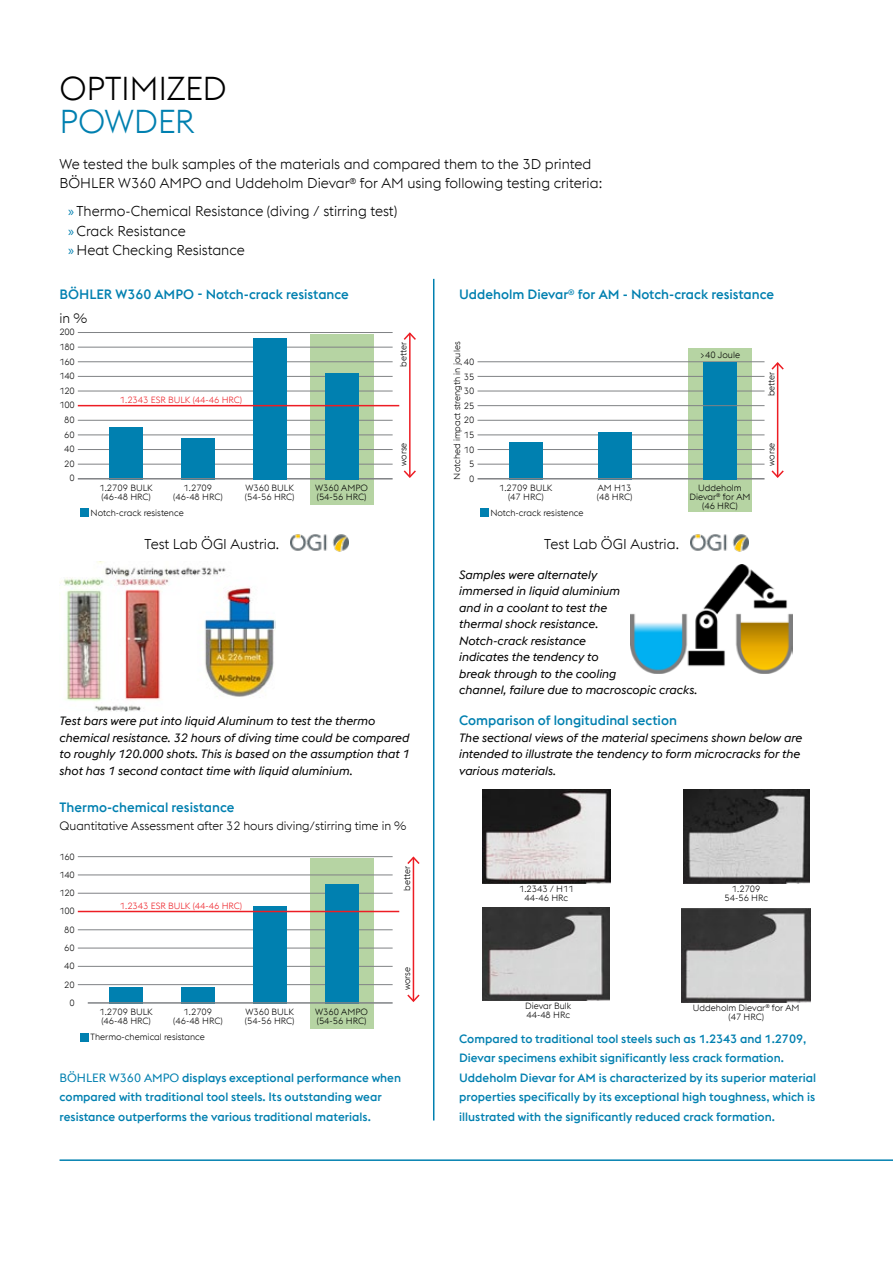
<style>
.page{position:relative;width:893px;height:1263px;background:#fff}
.page>*{position:absolute;margin:0;border:0;box-sizing:border-box;transform-origin:0 0}
.t1{font:300 33px "voestalpine";letter-spacing:-.015em;color:#000}
.t2{font:300 33px "voestalpine";letter-spacing:-.01em;color:#0080b0}
.t3{font:300 14.25px/19.5px "voestalpine";color:#000}
.t4{font:500 13.5px "voestalpine";color:#0080b0}
.t5{font:300 13.5px "voestalpine";color:#000}
.t6{font:italic 12px/16.5px "voestalpine";color:#000}
.t7{font:500 12px/19.5px "voestalpine";color:#0080b0}
.t8{font:300 12px "voestalpine";color:#000}
.t9{font:300 9px/9px "voestalpine";color:#000;text-align:center}
.t10{font:300 9px/14.5px "voestalpine";letter-spacing:-.04em;color:#000;text-align:right}
.t11{font:300 9px "voestalpine";color:#ed1d24}
.s1{font-family:"Myriad Pro";font-weight:400;color:#0080b0}
.s2{font-weight:400}
</style>
<div class="page">
<hr style="left:60px;top:1159px;width:833px;height:2px;background:#0080b0">
<div style="left:688px;top:348px;width:64px;height:164px;background:#b6d4a3"></div>
<hr style="left:477px;top:464px;width:287px;height:1px;background:#808285">
<hr style="left:477px;top:449px;width:287px;height:1px;background:#808285">
<hr style="left:477px;top:435px;width:287px;height:1px;background:#808285">
<hr style="left:477px;top:420px;width:287px;height:1px;background:#808285">
<hr style="left:477px;top:361px;width:287px;height:1px;background:#808285">
<hr style="left:477px;top:376px;width:287px;height:1px;background:#808285">
<div style="left:509px;top:442px;width:33px;height:37px;background:#0080b0"></div>
<div style="left:480px;top:509px;width:8px;height:8px;background:#0080b0"></div>
<div style="left:598px;top:432px;width:33px;height:47px;background:#0080b0"></div>
<hr style="left:477px;top:478px;width:287px;height:1px;background:#808285">
<hr style="left:477px;top:391px;width:287px;height:1px;background:#808285">
<hr style="left:777px;top:363px;width:1px;height:114px;background:#ed1d24">
<svg style="left:771px;top:362px;width:13px;height:9px"></svg>
<svg style="left:771px;top:469px;width:13px;height:9px"></svg>
<img style="left:63px;top:562px;width:213px;height:149px">
<img style="left:291px;top:534px;width:58px;height:18px">
<div style="left:703px;top:362px;width:34px;height:117px;background:#0080b0"></div>
<svg style="left:310px;top:334px;width:63px;height:171px;background:#b1d0a2"></svg>
<hr style="left:78px;top:464px;width:315px;height:1px;background:#808285">
<hr style="left:78px;top:449px;width:315px;height:1px;background:#808285">
<hr style="left:78px;top:435px;width:315px;height:1px;background:#808285">
<hr style="left:78px;top:420px;width:315px;height:1px;background:#808285">
<hr style="left:78px;top:361px;width:315px;height:1px;background:#808285">
<hr style="left:78px;top:376px;width:315px;height:1px;background:#808285">
<hr style="left:78px;top:347px;width:315px;height:1px;background:#808285">
<hr style="left:78px;top:332px;width:315px;height:1px;background:#808285">
<div style="left:109px;top:427px;width:34px;height:52px;background:#0080b0"></div>
<div style="left:80px;top:509px;width:9px;height:8px;background:#0080b0"></div>
<div style="left:181px;top:438px;width:34px;height:41px;background:#0080b0"></div>
<hr style="left:78px;top:478px;width:315px;height:1px;background:#808285">
<hr style="left:78px;top:391px;width:315px;height:1px;background:#808285">
<hr style="left:409px;top:333px;width:2px;height:144px;background:#ed1d24">
<svg style="left:403px;top:332px;width:13px;height:9px"></svg>
<svg style="left:403px;top:469px;width:13px;height:9px"></svg>
<hr style="left:433px;top:279px;width:1px;height:841px;background:#0080b0">
<div style="left:253px;top:338px;width:33px;height:141px;background:#0080b0"></div>
<div style="left:325px;top:373px;width:33px;height:106px;background:#0080b0"></div>
<hr style="left:78px;top:405px;width:321px;height:1px;background:#ed1d24">
<hr style="left:477px;top:405px;width:287px;height:1px;background:#808285">
<img style="left:631px;top:565px;width:161px;height:108px">
<img style="left:483px;top:790px;width:127px;height:94px">
<img style="left:683px;top:790px;width:126px;height:94px">
<img style="left:483px;top:907px;width:126px;height:94px">
<img style="left:682px;top:909px;width:129px;height:94px">
<img style="left:690px;top:534px;width:58px;height:18px">
<div style="left:310px;top:859px;width:63px;height:170px;background:#b6d4a3"></div>
<hr style="left:78px;top:984px;width:315px;height:1px;background:#808285">
<hr style="left:78px;top:966px;width:315px;height:1px;background:#808285">
<hr style="left:78px;top:948px;width:315px;height:1px;background:#808285">
<hr style="left:78px;top:929px;width:315px;height:1px;background:#808285">
<hr style="left:78px;top:893px;width:315px;height:1px;background:#808285">
<hr style="left:78px;top:875px;width:315px;height:1px;background:#808285">
<hr style="left:78px;top:856px;width:315px;height:1px;background:#808285">
<div style="left:109px;top:987px;width:34px;height:17px;background:#0080b0"></div>
<div style="left:181px;top:987px;width:34px;height:17px;background:#0080b0"></div>
<div style="left:253px;top:906px;width:33px;height:98px;background:#0080b0"></div>
<div style="left:325px;top:884px;width:33px;height:120px;background:#0080b0"></div>
<hr style="left:88px;top:1002px;width:305px;height:2px;background:#808285">
<hr style="left:78px;top:911px;width:321px;height:1px;background:#ed1d24">
<hr style="left:413px;top:857px;width:1px;height:144px;background:#ed1d24">
<svg style="left:407px;top:856px;width:13px;height:10px"></svg>
<svg style="left:407px;top:993px;width:13px;height:9px"></svg>
<div style="left:80px;top:1033px;width:9px;height:8px;background:#0080b0"></div>
<h1 class="t1" style="left:60px;top:69px;width:169px">OPTIMIZED</h1>
<h1 class="t2" style="left:60px;top:102px;width:137px">POWDER</h1>
<p class="t3" style="left:60px;top:154px;width:544px">We tested the bulk samples of the materials and compared them to the 3D printed<br>BÖHLER W360 AMPO and Uddeholm Dievar<sup>®</sup> for AM using following testing criteria:</p>
<p class="t3" style="left:68px;top:202px;width:331px"><span class="s1">»</span> Thermo-Chemical Resistance (diving / stirring test) <span class="s1">»</span> Crack Resistance<br><span class="s1">»</span> Heat Checking Resistance</p>
<p class="t4" style="left:60px;top:286px;width:291px">BÖHLER W360 AMPO - Notch-crack resistance</p>
<p class="t5" style="left:60px;top:310px;width:29px">in %</p>
<p class="t10" style="left:60px;top:325px;width:17px">200<br>180<br>160<br>140<br>120<br>100<br>80<br>60<br>40<br>20<br>0</p>
<p class="t11" style="left:120px;top:395px;width:124px">1.2343 ESR BULK (44-46 HRC)</p>
<p class="t9" style="left:99px;top:483px;width:55px;text-align:left">1.2709 BULK (46-48 HRC)</p>
<p class="t9" style="left:173px;top:483px;width:51px">1.2709 (46-48 HRC)</p>
<p class="t9" style="left:245px;top:483px;width:51px;text-align:left">W360 BULK (54-56 HRC)</p>
<p class="t9" style="left:315px;top:483px;width:54px;text-align:left">W360 AMPO (54-56 HRC)</p>
<p class="t9" style="left:91px;top:508px;width:95px">Notch-crack resistence</p>
<p class="t3" style="left:145px;top:534px;width:136px">Test Lab ÖGI Austria.</p>
<p class="t9" style="left:399px;top:367px;width:26px;rotate:-90deg">better</p>
<p class="t9" style="left:399px;top:466px;width:25px;rotate:-90deg">worse</p>
<p class="t6" style="left:60px;top:713px;width:352px">Test bars were put into liquid Aluminum to test the thermo chemical resistance. 32 hours of diving time could be compared to roughly 120.000 shots. This is based on the assumption that 1 shot has 1 second contact time with liquid aluminium.</p>
<p class="t4" style="left:60px;top:799px;width:176px">Thermo-chemical resistance</p>
<p class="t8" style="left:60px;top:819px;width:348px">Quantitative Assessment after 32 hours diving/stirring time in %</p>
<p class="t10" style="left:60px;top:847px;width:17px;line-height:18.3px">160<br>140<br>120<br>100<br>80<br>60<br>40<br>20<br>0</p>
<p class="t11" style="left:120px;top:901px;width:124px">1.2343 ESR BULK (44-46 HRC)</p>
<p class="t9" style="left:99px;top:1007px;width:55px;text-align:left">1.2709 BULK (46-48 HRC)</p>
<p class="t9" style="left:173px;top:1007px;width:51px">1.2709 (46-48 HRC)</p>
<p class="t9" style="left:245px;top:1007px;width:51px;text-align:left">W360 BULK (54-56 HRC)</p>
<p class="t9" style="left:315px;top:1007px;width:54px;text-align:left">W360 AMPO (54-56 HRC)</p>
<p class="t9" style="left:91px;top:1033px;width:116px">Thermo-chemical resistance</p>
<p class="t9" style="left:402px;top:891px;width:26px;rotate:-90deg">better</p>
<p class="t9" style="left:402px;top:990px;width:25px;rotate:-90deg">worse</p>
<p class="t7" style="left:60px;top:1067px;width:343px"><span class="s2">BÖHLER W360 AMPO</span> displays exceptional performance when compared with traditional tool steels. Its outstanding wear resistance outperforms the various traditional materials.</p>
<p class="t4" style="left:459px;top:286px;width:316px">Uddeholm Dievar<sup>®</sup> for AM - Notch-crack resistance</p>
<p class="t9" style="left:452px;top:479px;width:139px;rotate:-90deg">Notched impact strength in joules</p>
<p class="t9" style="left:464px;top:354px;width:12px;line-height:14.5px">40<br>35<br>30<br>25<br>20<br>15<br>10<br>5<br>0</p>
<p class="t9" style="left:700px;top:350px;width:42px">&gt;40 Joule</p>
<p class="t9" style="left:499px;top:483px;width:55px">1.2709 BULK (47 HRC)</p>
<p class="t9" style="left:490px;top:508px;width:95px">Notch-crack resistence</p>
<p class="t9" style="left:597px;top:483px;width:37px;text-align:left">AM H13 (48 HRC)</p>
<p class="t3" style="left:544px;top:534px;width:136px">Test Lab ÖGI Austria.</p>
<p class="t9" style="left:689px;top:483px;width:63px">Uddeholm<br>Dievar<sup>®</sup> for AM (46 HRC)</p>
<p class="t6" style="left:459px;top:566px;width:240px">Samples were alternately<br>immersed in liquid aluminium<br>and in a coolant to test the<br>thermal shock resistance.<br>Notch-crack resistance<br>indicates the tendency to<br>break through to the cooling<br>channel, failure due to macroscopic cracks.</p>
<p class="t4" style="left:459px;top:712px;width:219px">Comparison of longitudinal section</p>
<p class="t9" style="left:767px;top:396px;width:26px;rotate:-90deg">better</p>
<p class="t9" style="left:767px;top:466px;width:25px;rotate:-90deg">worse</p>
<p class="t6" style="left:459px;top:729px;width:345px">The sectional views of the material specimens shown below are intended to illustrate the tendency to form microcracks for the various materials.</p>
<p class="t9" style="left:519px;top:884px;width:56px">1.2343 / H11<br>44-46 HRc</p>
<p class="t9" style="left:525px;top:1002px;width:48px;text-align:left">Dievar Bulk<br>44-48 HRc</p>
<p class="t9" style="left:724px;top:884px;width:45px">1.2709<br>54-56 HRc</p>
<p class="t9" style="left:693px;top:1004px;width:108px">Uddeholm Dievar<sup>®</sup> for AM (47 HRC)</p>
<p class="t7" style="left:459px;top:1028px;width:358px">Compared to traditional tool steels such as 1.2343 and 1.2709, Dievar specimens exhibit significantly less crack formation.<br>Uddeholm Dievar for AM is characterized by its superior material properties specifically by its exceptional high toughness, which is illustrated with the significantly reduced crack formation.</p>
</div>
